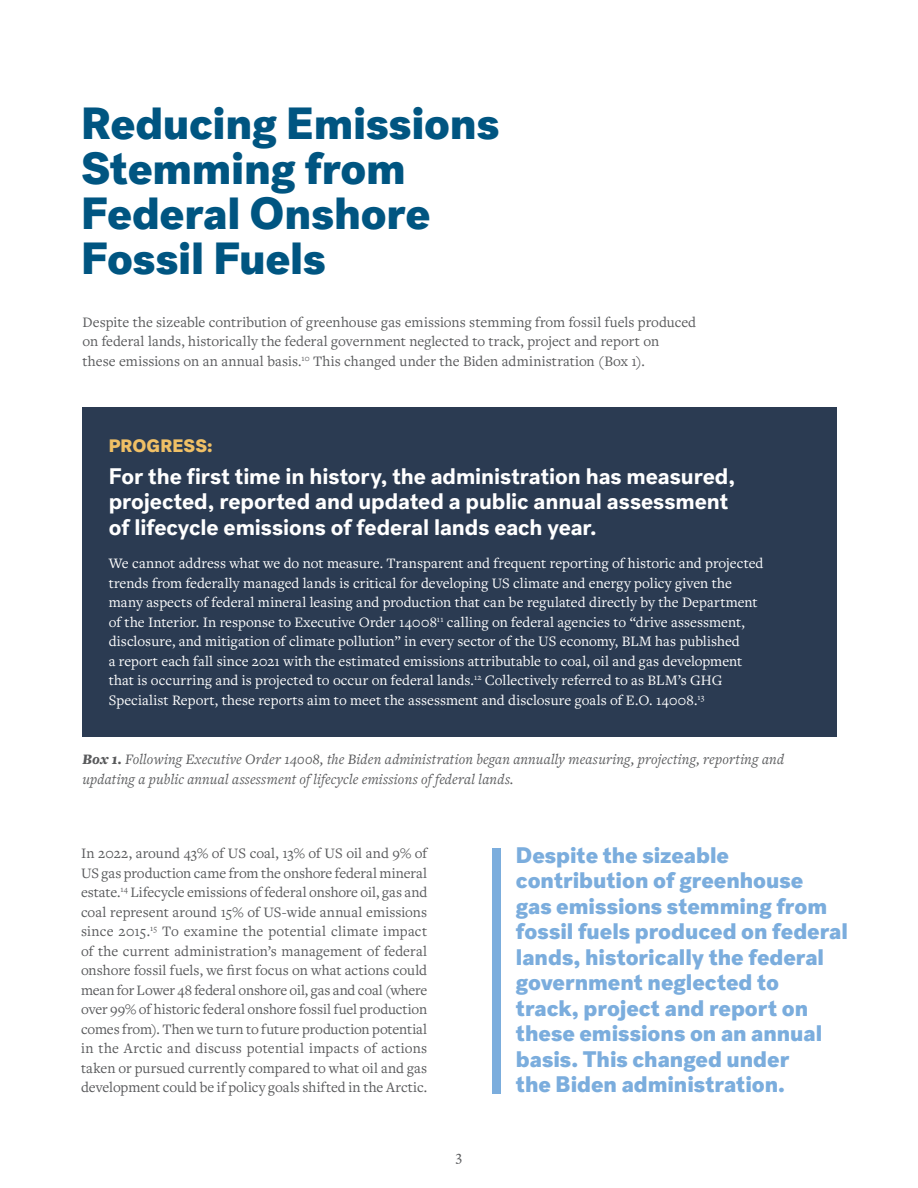
<style>
.page{position:relative;width:918px;height:1188px;background:#fff}
.page>*{position:absolute;margin:0;border:0;box-sizing:border-box;transform-origin:0 0}
.t1{font:900 45px/45px "Post Grotesk";letter-spacing:-.005em;color:#005581}
.t2{font:900 22.5px/25.5px "Post Grotesk";color:#7baddd}
.t3{font:700 22.5px/25.5px "Post Grotesk";letter-spacing:-.005em;color:#fff}
.t4{font:900 18px "Post Grotesk";color:#f0c066}
.t5{font:15px/19.5px "Freight Text Pro";color:#58595b}
.t6{font:15px/19.5px "Freight Text Pro";color:#fff}
.t7{font:italic 15px/19.5px "Freight Text Pro";letter-spacing:.01em;color:#58595b}
.s1{font-weight:900}
</style>
<div class="page">
<div style="left:492px;top:848px;width:9px;height:246px;background:#7baddd"></div>
<div style="left:82px;top:407px;width:755px;height:145px;background:#2b3b52"></div>
<div style="left:82px;top:552px;width:755px;height:185px;background:#2b3b52"></div>
<h1 class="t1" style="left:81px;top:102px;width:420px">Reducing Emissions<br>Stemming from<br>Federal Onshore<br>Fossil Fuels</h1>
<p class="t5" style="left:82px;top:312px;width:615px">Despite the sizeable contribution of greenhouse gas emissions stemming from fossil fuels produced on federal lands, historically the federal government neglected to track, project and report on these emissions on an annual basis.<sup>10</sup> This changed under the Biden administration (Box 1).</p>
<p class="t4" style="left:109px;top:434px;width:105px">PROGRESS:</p>
<h2 class="t3" style="left:109px;top:464px;width:628px">For the first time in history, the administration has measured, projected, reported and updated a public annual assessment of lifecycle emissions of federal lands each year.</h2>
<p class="t6" style="left:109px;top:553px;width:656px">We cannot address what we do not measure. Transparent and frequent reporting of historic and projected trends from federally managed lands is critical for developing US climate and energy policy given the many aspects of federal mineral leasing and production that can be regulated directly by the Department of the Interior. In response to Executive Order 14008<sup>11</sup> calling on federal agencies to “drive assessment, disclosure, and mitigation of climate pollution” in every sector of the US economy, BLM has published<br>a report each fall since 2021 with the estimated emissions attributable to coal, oil and gas development that is occurring and is projected to occur on federal lands.<sup>12</sup> Collectively referred to as BLM’s GHG Specialist Report, these reports aim to meet the assessment and disclosure goals of E.O. 14008.<sup>13</sup></p>
<p class="t7" style="left:82px;top:749px;width:703px"><span class="s1">Box 1.</span> Following Executive Order 14008, the Biden administration began annually measuring, projecting, reporting and updating a public annual assessment of lifecycle emissions of federal lands.</p>
<p class="t5" style="left:81px;top:843px;width:348px;text-align:justify">In 2022, around 43% of US coal, 13% of US oil and 9% of US gas production came from the onshore federal mineral estate.<sup>14</sup> Lifecycle emissions of federal onshore oil, gas and coal represent around 15% of US-wide annual emissions since 2015.<sup>15</sup> To examine the potential climate impact of the current administration’s management of federal onshore fossil fuels, we first focus on what actions could mean for Lower 48 federal onshore oil, gas and coal (where over 99% of historic federal onshore fossil fuel production comes from). Then we turn to future production potential in the Arctic and discuss potential impacts of actions taken or pursued currently compared to what oil and gas development could be if policy goals shifted in the Arctic.</p>
<p class="t5" style="left:456px;top:1146px;width:8px">3</p>
<p class="t2" style="left:516px;top:843px;width:334px">Despite the sizeable contribution of greenhouse<br>gas emissions stemming from fossil fuels produced on federal lands, historically the federal government neglected to<br>track, project and report on these emissions on an annual basis. This changed under<br>the Biden administration.</p>
</div>
